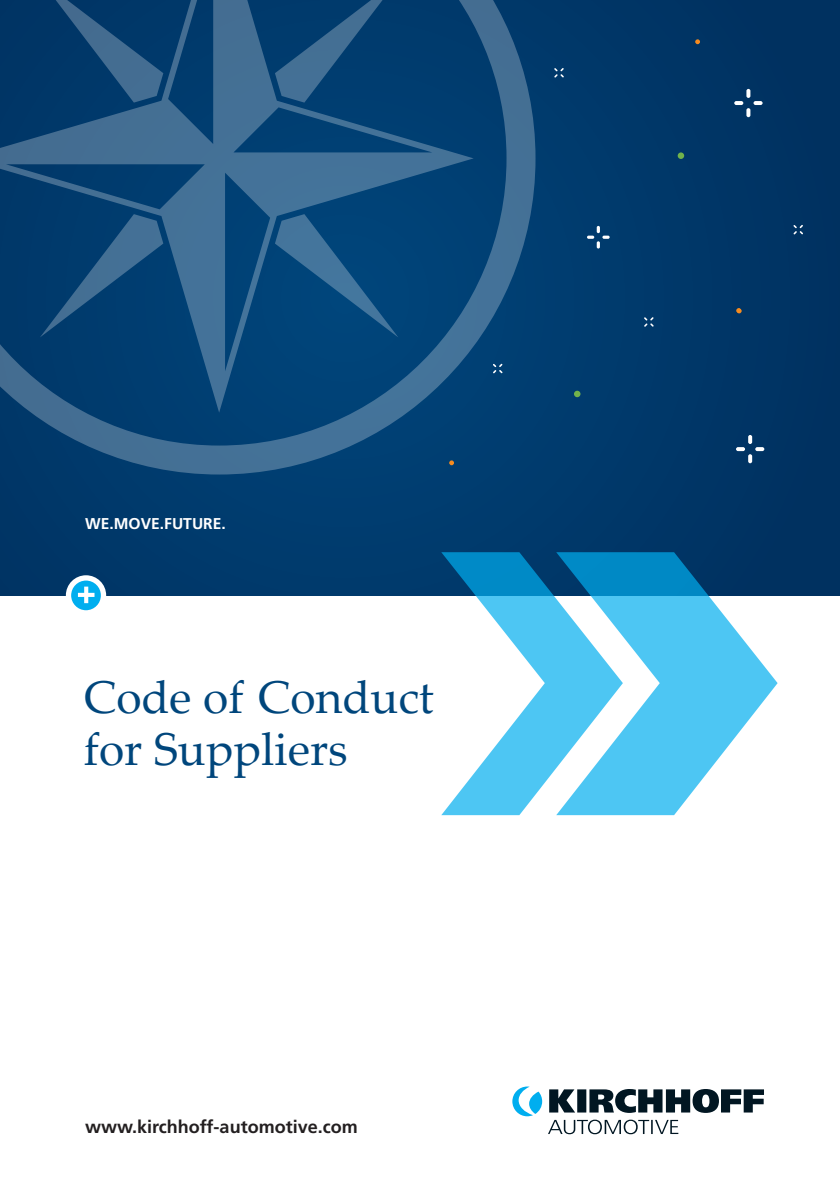
<style>
.page{position:relative;width:840px;height:1191px;background:#fff}
.page>*{position:absolute;margin:0;border:0;box-sizing:border-box;transform-origin:0 0}
.t1{font:46px/52px "Palatino Linotype";color:#00467c}
.t2{font:700 18px "Frutiger LT Com";color:#231f20}
.t3{font:700 15.6px "Frutiger LT Com";color:#fff}
</style>
<div class="page">
<div style="left:0;top:0;width:839px;height:595px;background:#003768"></div>
<svg style="left:512px;top:1086px;width:251px;height:48px"></svg>
<svg style="left:32px;top:0;width:503px;height:474px;fill:#003f73"></svg>
<svg style="left:0;top:0;width:473px;height:413px;fill:#004175"></svg>
<svg style="left:622px;top:552px;width:155px;height:263px;fill:#4dc6f3"></svg>
<svg style="left:441px;top:552px;width:181px;height:263px"></svg>
<svg style="left:68px;top:578px;width:35px;height:35px"></svg>
<div style="left:66px;top:575px;width:40px;height:40px;border:5px solid #fff;border-radius:50%"></div>
<svg style="left:78px;top:586px;width:16px;height:17px"></svg>
<div style="left:573px;top:391px;width:7px;height:6px;background:#71b24b;border-radius:50%"></div>
<div style="left:677px;top:152px;width:6px;height:7px;background:#71b24b;border-radius:50%"></div>
<svg style="left:644px;top:317px;width:9px;height:10px"></svg>
<svg style="left:793px;top:225px;width:9px;height:9px"></svg>
<svg style="left:492px;top:364px;width:10px;height:9px"></svg>
<svg style="left:554px;top:68px;width:9px;height:9px"></svg>
<svg style="left:734px;top:89px;width:28px;height:28px"></svg>
<svg style="left:587px;top:226px;width:22px;height:22px"></svg>
<svg style="left:736px;top:435px;width:27px;height:28px"></svg>
<svg style="left:736px;top:308px;width:5px;height:5px"></svg>
<svg style="left:695px;top:39px;width:4px;height:5px"></svg>
<svg style="left:449px;top:460px;width:5px;height:5px"></svg>
<p class="t3" style="left:85px;top:513px;width:142px">WE.MOVE.FUTURE.</p>
<h1 class="t1" style="left:84px;top:669px;width:351px">Code of Conduct for Suppliers</h1>
<p class="t2" style="left:85px;top:1115px;width:274px">www.kirchhoff-automotive.com</p>
</div>
